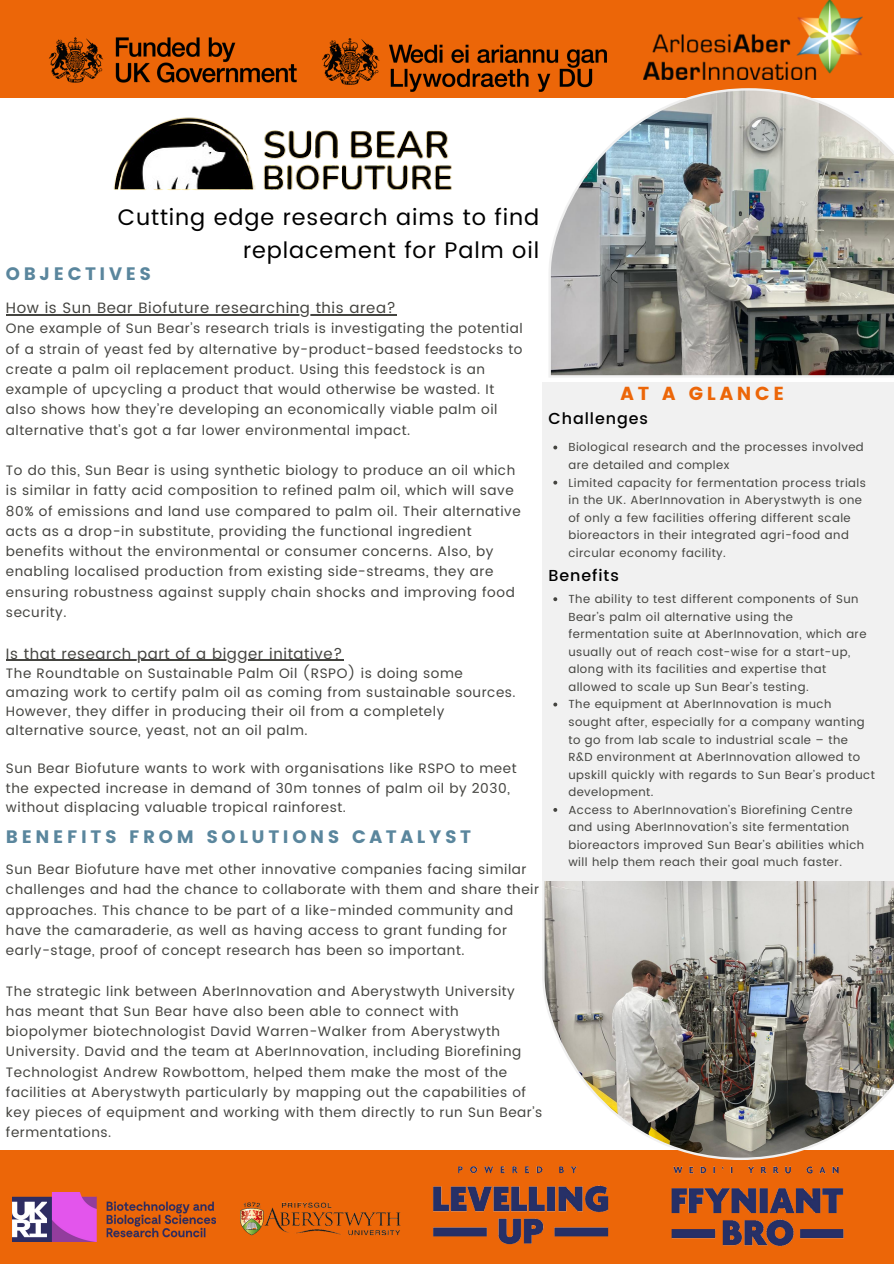
<style>
.page{position:relative;width:894px;height:1264px;background:#fff}
.page>*{position:absolute;margin:0;border:0;box-sizing:border-box;transform-origin:0 0}
.t1{font:22.5px/33.8px "Poppins";letter-spacing:.04em;color:#000;text-align:right}
.t2{font:18.75px "Poppins";letter-spacing:.2em;color:#ec6608}
.t3{font:18px "Poppins";letter-spacing:.2em;color:#5a869d}
.t4{font:500 15.9px "Poppins";letter-spacing:.06em;color:#000}
.t5{font:15px "Poppins";letter-spacing:.04em;color:#444440}
.t6{font:13.65px/20.2px "Poppins";letter-spacing:.04em;color:#444440}
.t7{font:11.7px/17.5px "Poppins";letter-spacing:.04em;color:#444440}
</style>
<div class="page">
<div style="left:0;top:0;width:893px;height:98px;background:#ec6608"></div>
<hr style="left:6px;top:314px;width:390px;height:1px;background:#444440">
<hr style="left:6px;top:659px;width:337px;height:2px;background:#444440">
<div style="left:0;top:1150px;width:893px;height:113px;background:#ec6608"></div>
<svg style="left:542px;top:880px;width:351px;height:279px;background:#a7a29a"></svg>
<img style="left:113px;top:117px;width:339px;height:74px">
<div style="left:542px;top:382px;width:351px;height:498px;background:#f1f1f1"></div>
<img style="left:549px;top:88px;width:344px;height:289px">
<img style="left:643px;top:0;width:218px;height:80px">
<img style="left:389px;top:44px;width:217px;height:47px">
<img style="left:49px;top:37px;width:248px;height:46px">
<img style="left:322px;top:38px;width:58px;height:47px">
<img style="left:671px;top:1159px;width:173px;height:87px">
<img style="left:433px;top:1166px;width:176px;height:79px">
<svg style="left:553px;top:445px;width:4px;height:4px"></svg>
<svg style="left:553px;top:480px;width:4px;height:4px"></svg>
<svg style="left:553px;top:597px;width:4px;height:4px"></svg>
<svg style="left:553px;top:702px;width:4px;height:4px"></svg>
<svg style="left:553px;top:808px;width:4px;height:3px"></svg>
<img style="left:13px;top:1192px;width:202px;height:49px">
<img style="left:240px;top:1202px;width:160px;height:34px">
<p class="t1" style="left:118px;top:200px;width:423px">Cutting edge research aims to find replacement for Palm oil</p>
<p class="t3" style="left:6px;top:263px;width:147px">OBJECTIVES</p>
<p class="t5" style="left:6px;top:299px;width:391px">How is Sun Bear Biofuture researching this area?</p>
<p class="t6" style="left:6px;top:318px;width:518px">One example of Sun Bear’s research trials is investigating the potential of a strain of yeast fed by alternative by-product-based feedstocks to create a palm oil replacement product. Using this feedstock is an example of upcycling a product that would otherwise be wasted. It also shows how they’re developing an economically viable palm oil alternative that’s got a far lower environmental impact.</p>
<p class="t6" style="left:6px;top:460px;width:516px">To do this, Sun Bear is using synthetic biology to produce an oil which is similar in fatty acid composition to refined palm oil, which will save 80% of emissions and land use compared to palm oil. Their alternative acts as a drop-in substitute, providing the functional ingredient benefits without the environmental or consumer concerns. Also, by enabling localised production from existing side-streams, they are ensuring robustness against supply chain shocks and improving food security.</p>
<p class="t5" style="left:6px;top:644px;width:338px">Is that research part of a bigger initative?</p>
<p class="t6" style="left:6px;top:663px;width:511px;line-height:19.2px">The Roundtable on Sustainable Palm Oil (RSPO) is doing some amazing work to certify palm oil as coming from sustainable sources.<br>However, they differ in producing their oil from a completely alternative source, yeast, not an oil palm.</p>
<p class="t6" style="left:6px;top:759px;width:512px;line-height:19.2px">Sun Bear Biofuture wants to work with organisations like RSPO to meet the expected increase in demand of 30m tonnes of palm oil by 2030, without displacing valuable tropical rainforest.</p>
<h2 class="t2" style="left:620px;top:383px;width:165px">AT A GLANCE</h2>
<p class="t4" style="left:548px;top:409px;width:101px">Challenges</p>
<p class="t7" style="left:568px;top:438px;width:297px">Biological research and the processes involved are detailed and complex</p>
<p class="t7" style="left:568px;top:473px;width:299px">Limited capacity for fermentation process trials in the UK. AberInnovation in Aberystwyth is one of only a few facilities offering different scale bioreactors in their integrated agri-food and circular economy facility.</p>
<p class="t4" style="left:548px;top:566px;width:72px">Benefits</p>
<h4 class="t7" style="left:568px;top:590px;width:299px">The ability to test different components of Sun Bear’s palm oil alternative using the fermentation suite at AberInnovation, which are usually out of reach cost-wise for a start-up, along with its facilities and expertise that allowed to scale up Sun Bear’s testing.</h4>
<h4 class="t7" style="left:568px;top:695px;width:308px">The equipment at AberInnovation is much sought after, especially for a company wanting to go from lab scale to industrial scale – the R&amp;D environment at AberInnovation allowed to upskill quickly with regards to Sun Bear’s product development.</h4>
<p class="t7" style="left:568px;top:801px;width:297px">Access to AberInnovation’s Biorefining Centre and using AberInnovation’s site fermentation bioreactors improved Sun Bear’s abilities which will help them reach their goal much faster.</p>
<h4 class="t3" style="left:6px;top:826px;width:466px">BENEFITS FROM SOLUTIONS CATALYST</h4>
<h2 class="t6" style="left:6px;top:859px;width:534px">Sun Bear Biofuture have met other innovative companies facing similar challenges and had the chance to collaborate with them and share their approaches. This chance to be part of a like-minded community and have the camaraderie, as well as having access to grant funding for early-stage, proof of concept research has been so important.</h2>
<h4 class="t6" style="left:6px;top:980px;width:537px">The strategic link between AberInnovation and Aberystwyth University has meant that Sun Bear have also been able to connect with biopolymer biotechnologist David Warren-Walker from Aberystwyth University. David and the team at AberInnovation, including Biorefining Technologist Andrew Rowbottom, helped them make the most of the facilities at Aberystwyth particularly by mapping out the capabilities of key pieces of equipment and working with them directly to run Sun Bear’s fermentations.</h4>
</div>
